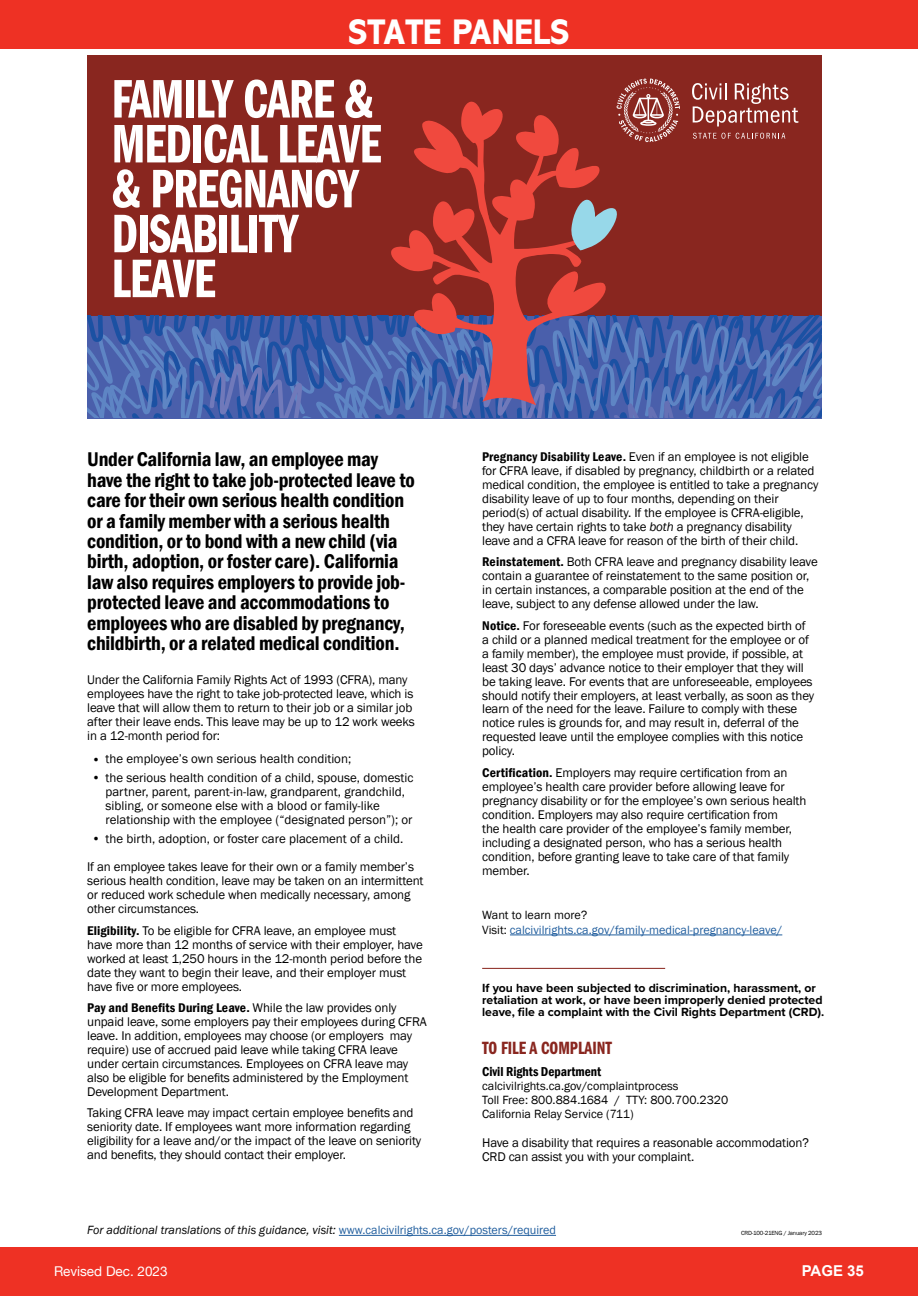
<style>
.page{position:relative;width:918px;height:1296px;background:#fff}
.page>*{position:absolute;margin:0;border:0;box-sizing:border-box;transform-origin:0 0}
.t1{font:56.1px/44.8px "Franklin Gothic LT Pro Dm Cm";letter-spacing:-.015em;color:#fff;scale:.95 1}
.t2{font:800 36px "Abadi MT Pro";color:#fff;scale:.9 1}
.t3{font:600 condensed 20.4px/20.4px "Franklin Gothic";letter-spacing:-.01em;color:#000}
.t4{font:18.3px "Franklin Gothic LT Pro Dm Cm";color:#89261f}
.t5{font:700 15px "Arial";color:#fff}
.t6{font:13.5px "Helvetica Neue";color:#fff}
.t7{font:600 condensed 13.2px "Franklin Gothic";color:#000}
.t8{font:12.9px/14px "Franklin Gothic";letter-spacing:-.01em;color:#000}
.t9{font:700 12.3px/12.3px "Proxima Nova";color:#000}
.t10{font:12.3px/14.2px "Franklin Gothic";color:#000}
.t11{font:italic 12.3px "Franklin Gothic";color:#000}
.t12{font:12.3px/15.3px "Franklin Gothic";color:#215e9e}
.t13{font:6.15px "Franklin Gothic";letter-spacing:-.025em;color:#000}
.s1{font-weight:600;font-stretch:condensed}
.s2{font-style:italic}
.s3{color:#000}
.s4{font-style:normal;color:#215e9e}
</style>
<div class="page">
<div style="left:0;top:0;width:918px;height:49px;background:#ee3124"></div>
<div style="left:0;top:1247px;width:918px;height:49px;background:#ee3124"></div>
<div style="left:87px;top:55px;width:735px;height:363px;background:#89261f"></div>
<svg style="left:87px;top:79px;width:735px;height:339px"></svg>
<hr style="left:482px;top:968px;width:183px;height:1px;background:#89261f">
<hr style="left:339px;top:1235px;width:217px;height:1px;background:#215e9e">
<hr style="left:510px;top:935px;width:272px;height:1px;background:#215e9e">
<h2 class="t2" style="left:349px;top:12px;width:247px">STATE PANELS</h2>
<h1 class="t1" style="left:112px;top:77px;width:286px">FAMILY CARE &amp;<br>MEDICAL LEAVE &amp; PREGNANCY<br>DISABILITY<br>LEAVE</h1>
<p class="t3" style="left:87px;top:449px;width:329px">Under California law, an employee may have the right to take job-protected leave to care for their own serious health condition or a family member with a serious health condition, or to bond with a new child (via birth, adoption, or foster care). California law also requires employers to provide job&shy;protected leave and accommodations to employees who are disabled by pregnancy, childbirth, or a related medical condition.</p>
<p class="t8" style="left:87px;top:673px;width:329px">Under the California Family Rights Act of 1993 (CFRA), many employees have the right to take job-protected leave, which is leave that will allow them to return to their job or a similar job after their leave ends. This leave may be up to 12 work weeks in a 12-month period for:</p>
<p class="t8" style="left:92px;top:753px;width:261px">• the employee’s own serious health condition;</p>
<p class="t8" style="left:106px;top:771px;width:309px;text-indent:-14px">• the serious health condition of a child, spouse, domestic partner, parent, parent-in-law, grandparent, grandchild, sibling, or someone else with a blood or family-like relationship with the employee (“designated person”); or</p>
<p class="t8" style="left:92px;top:832px;width:313px">• the birth, adoption, or foster care placement of a child.</p>
<p class="t8" style="left:87px;top:860px;width:338px">If an employee takes leave for their own or a family member’s serious health condition, leave may be taken on an intermittent or reduced work schedule when medically necessary, among other circumstances.</p>
<p class="t8" style="left:87px;top:924px;width:337px"><span class="s1">Eligibility.</span> To be eligible for CFRA leave, an employee must have more than 12 months of service with their employer, have worked at least 1,250 hours in the 12-month period before the date they want to begin their leave, and their employer must have five or more employees.</p>
<p class="t8" style="left:87px;top:1001px;width:341px"><span class="s1">Pay and Benefits During Leave.</span> While the law provides only unpaid leave, some employers pay their employees during CFRA leave. In addition, employees may choose (or employers may require) use of accrued paid leave while taking CFRA leave under certain circumstances. Employees on CFRA leave may also be eligible for benefits administered by the Employment Development Department.</p>
<p class="t8" style="left:87px;top:1106px;width:336px">Taking CFRA leave may impact certain employee benefits and seniority date. If employees want more information regarding eligibility for a leave and/or the impact of the leave on seniority and benefits, they should contact their employer.</p>
<p class="t8" style="left:482px;top:450px;width:338px"><span class="s1">Pregnancy Disability Leave.</span> Even if an employee is not eligible for CFRA leave, if disabled by pregnancy, childbirth or a related medical condition, the employee is entitled to take a pregnancy disability leave of up to four months, depending on their period(s) of actual disability. If the employee is CFRA-eligible, they have certain rights to take <span class="s2">both</span> a pregnancy disability leave and a CFRA leave for reason of the birth of their child.</p>
<p class="t8" style="left:482px;top:555px;width:337px"><span class="s1">Reinstatement.</span> Both CFRA leave and pregnancy disability leave contain a guarantee of reinstatement to the same position or, in certain instances, a comparable position at the end of the leave, subject to any defense allowed under the law.</p>
<p class="t8" style="left:482px;top:619px;width:333px"><span class="s1">Notice.</span> For foreseeable events (such as the expected birth of a child or a planned medical treatment for the employee or of a family member), the employee must provide, if possible, at least 30 days’ advance notice to their employer that they will be taking leave. For events that are unforeseeable, employees should notify their employers, at least verbally, as soon as they learn of the need for the leave. Failure to comply with these notice rules is grounds for, and may result in, deferral of the requested leave until the employee complies with this notice policy.</p>
<p class="t8" style="left:482px;top:766px;width:326px"><span class="s1">Certification.</span> Employers may require certification from an employee’s health care provider before allowing leave for pregnancy disability or for the employee’s own serious health condition. Employers may also require certification from<br>the health care provider of the employee’s family member, including a designated person, who has a serious health condition, before granting leave to take care of that family member.</p>
<p class="t12" style="left:482px;top:907px;width:302px"><span class="s3">Want to learn more?<br>Visit:</span> calcivilrights.ca.gov/family-medical-pregnancy-leave/</p>
<p class="t9" style="left:482px;top:981px;width:344px">If you have been subjected to discrimination, harassment, or retaliation at work, or have been improperly denied protected leave, file a complaint with the Civil Rights Department (CRD).</p>
<h3 class="t4" style="left:482px;top:1038px;width:132px">TO FILE A COMPLAINT</h3>
<p class="t7" style="left:482px;top:1062px;width:121px">Civil Rights Department</p>
<p class="t10" style="left:482px;top:1079px;width:248px">calcivilrights.ca.gov/complaintprocess<br>Toll Free: 800.884.1684 / TTY: 800.700.2320<br>California Relay Service (711)</p>
<p class="t8" style="left:482px;top:1136px;width:328px">Have a disability that requires a reasonable accommodation?<br>CRD can assist you with your complaint.</p>
<p class="t11" style="left:87px;top:1223px;width:470px">For additional translations of this guidance, visit: <span class="s4">www.calcivilrights.ca.gov/posters/required</span></p>
<p class="t13" style="left:741px;top:1229px;width:82px">CRD-100-21ENG / January 2023</p>
<p class="t6" style="left:54px;top:1262px;width:115px">Revised Dec. 2023</p>
<p class="t5" style="left:802px;top:1261px;width:64px">PAGE 35</p>
</div>
